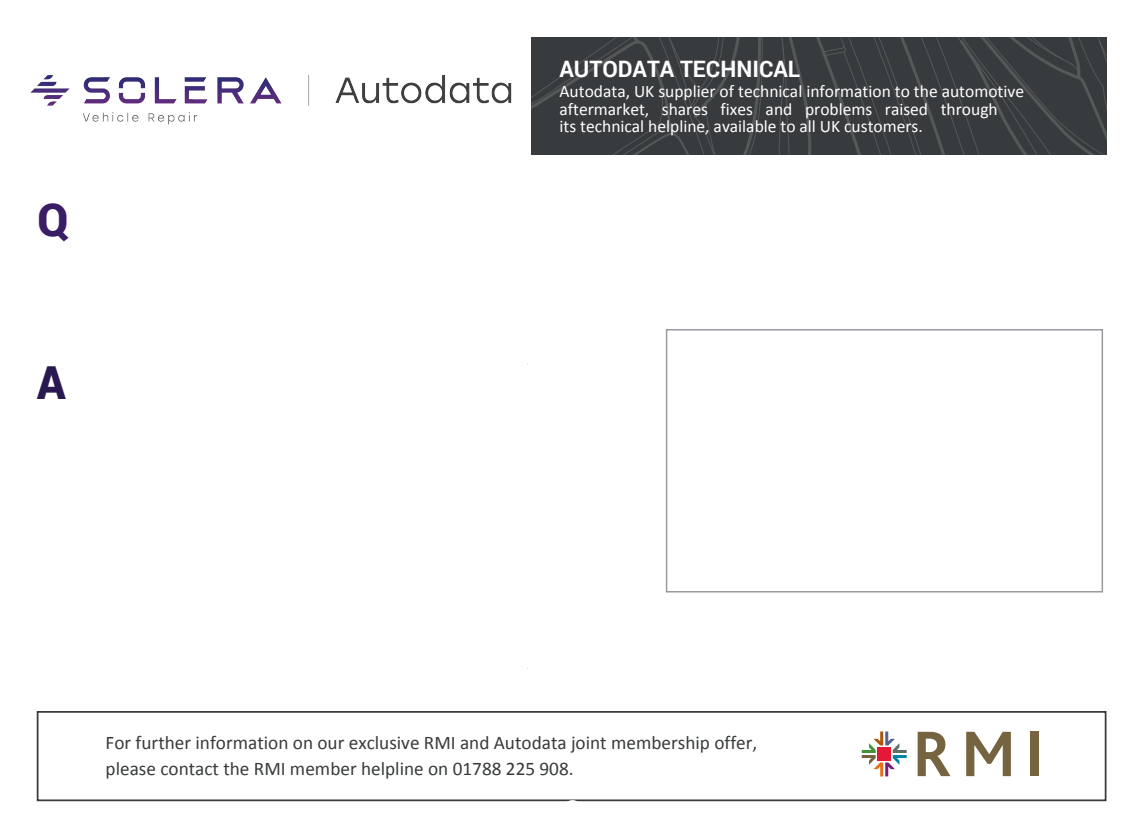
<style>
.page{position:relative;width:1145px;height:838px;background:#fff}
.page>*{position:absolute;margin:0;border:0;box-sizing:border-box;transform-origin:0 0}
.t1{font:900 45.5px "Roboto";color:#291950}
.t2{font:900 45.5px "Roboto";color:#391d65}
.t3{font:700 22.57px "Roboto";color:#fff}
.t4{font:19.25px/25.7px "Calibri";color:#383b3d}
.t5{font:17.5px/17.5px "Calibri";color:#fff}
</style>
<div class="page">
<svg style="left:531px;top:37px;width:576px;height:118px;background:#3a3d3f"></svg>
<div style="left:37px;top:711px;width:1069px;height:90px;border:2px solid #383b3d"></div>
<svg style="left:862px;top:731px;width:45px;height:45px"></svg>
<div style="left:878px;top:747px;width:13px;height:13px;background:#e51836"></div>
<svg style="left:966px;top:731px;width:45px;height:45px"></svg>
<svg style="left:918px;top:731px;width:32px;height:45px"></svg>
<div style="left:1031px;top:731px;width:8px;height:45px;background:#766441"></div>
<div style="left:666px;top:329px;width:437px;height:263px;border:1px solid #979a9f"></div>
<div style="left:563px;top:800px;width:19px;height:19px;border:2px solid #fff;border-radius:50%"></div>
<img style="left:30px;top:75px;width:482px;height:49px">
<p class="t2" style="left:37px;top:188px;width:34px">Q</p>
<p class="t1" style="left:37px;top:350px;width:30px">A</p>
<p class="t3" style="left:560px;top:53px;width:242px">AUTODATA TECHNICAL</p>
<p class="t5" style="left:560px;top:82px;width:466px">Autodata, UK supplier of technical information to the automotive aftermarket, shares fixes and problems raised through<br>its technical helpline, available to all UK customers.</p>
<p class="t4" style="left:106px;top:729px;width:653px">For further information on our exclusive RMI and Autodata joint membership offer, please contact the RMI member helpline on 01788 225 908.</p>
</div>
